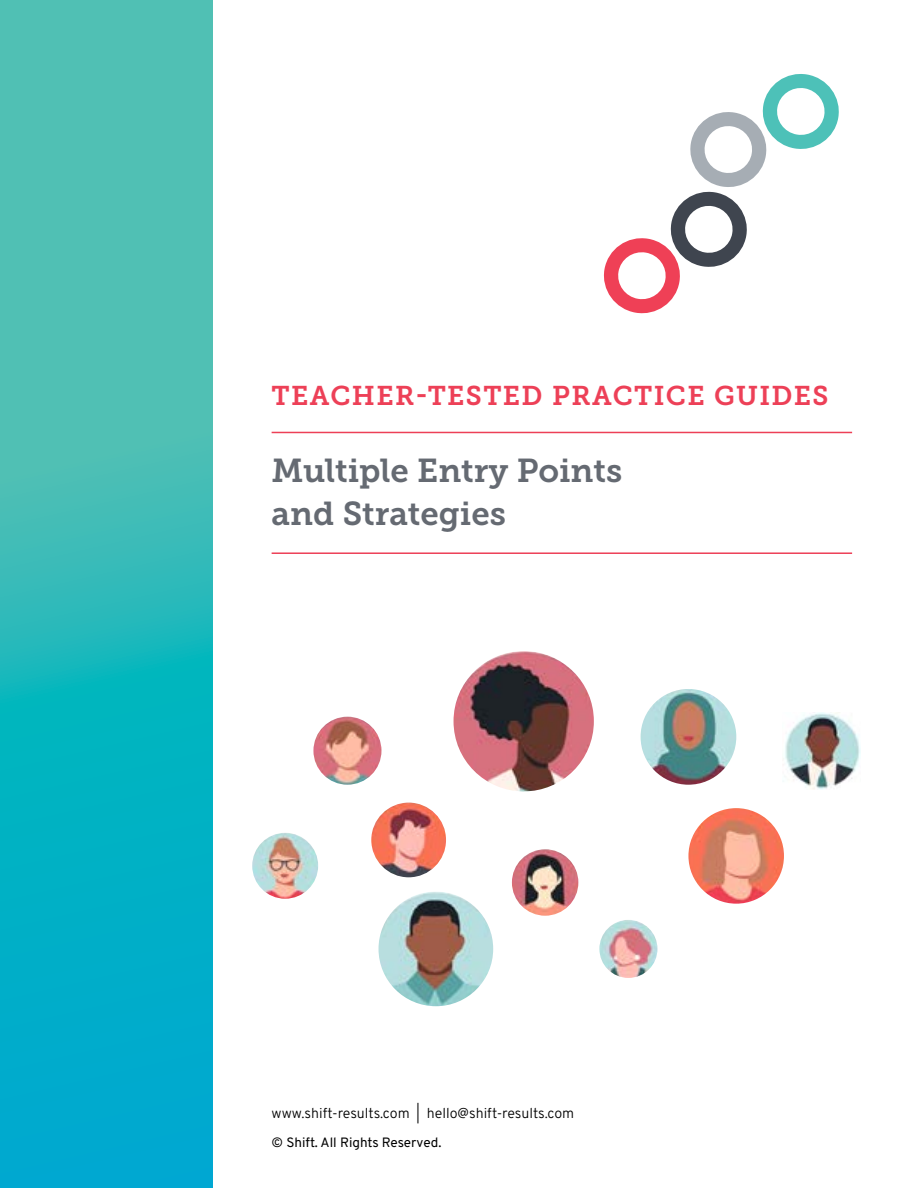
<style>
.page{position:relative;width:918px;height:1188px;background:#fff}
.page>*{position:absolute;margin:0;border:0;box-sizing:border-box;transform-origin:0 0}
.t1{font:33px/43.5px "Museo Slab 700";color:#656a72}
.t2{font:27px "Museo Slab 700";letter-spacing:.05em;color:#ed4057}
.t3{font:14.25px "Overpass";color:#000}
.t4{font:13.5px "Overpass";color:#000}
</style>
<div class="page">
<hr style="left:272px;top:432px;width:580px;height:1px;background:#ed4057">
<hr style="left:272px;top:552px;width:580px;height:2px;background:#ed4057">
<svg style="left:0;top:0;width:213px;height:1188px;background:#28b7bd"></svg>
<svg style="left:604px;top:74px;width:235px;height:239px"></svg>
<img style="left:641px;top:689px;width:95px;height:96px;border-radius:48px">
<img style="left:313px;top:717px;width:68px;height:68px;border-radius:34px">
<img style="left:379px;top:892px;width:114px;height:114px;border-radius:57px">
<img style="left:371px;top:803px;width:75px;height:74px;border-radius:37px">
<img style="left:599px;top:920px;width:58px;height:58px;border-radius:29px">
<img style="left:252px;top:833px;width:66px;height:66px;border-radius:33px">
<img style="left:454px;top:651px;width:140px;height:140px;border-radius:70px">
<img style="left:688px;top:808px;width:96px;height:96px;border-radius:48px">
<img style="left:512px;top:849px;width:66px;height:67px;border-radius:33px">
<img style="left:785px;top:712px;width:76px;height:77px">
<h2 class="t2" style="left:272px;top:380px;width:558px">TEACHER-TESTED PRACTICE GUIDES</h2>
<h1 class="t1" style="left:272px;top:449px;width:352px">Multiple Entry Points and Strategies</h1>
<p class="t3" style="left:272px;top:1105px;width:304px">www.shift-results.com | hello@shift-results.com</p>
<p class="t4" style="left:272px;top:1135px;width:172px">© Shift. All Rights Reserved.</p>
</div>
